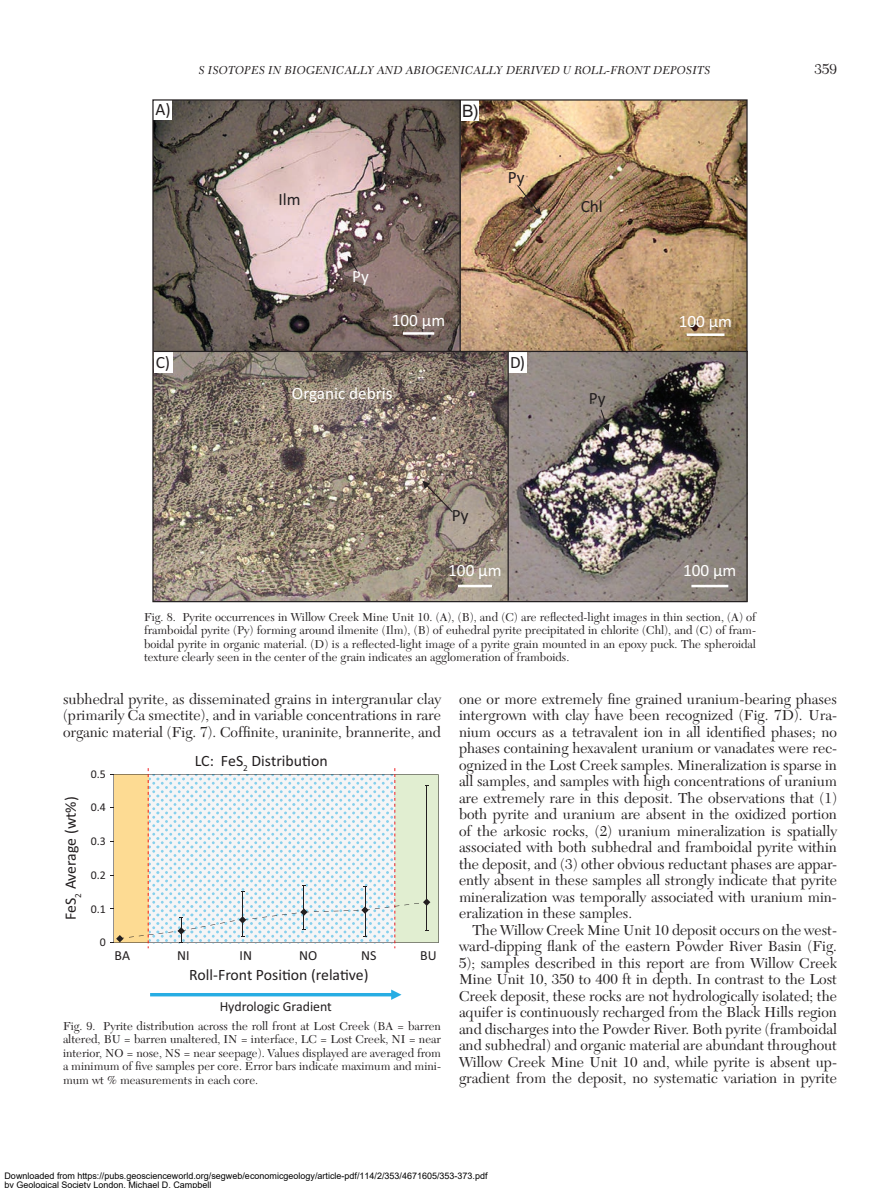
<style>
.page{position:relative;width:891px;height:1188px;background:#fff}
.page>*{position:absolute;margin:0;border:0;box-sizing:border-box;transform-origin:0 0}
.t1{font:17.25px "Calibri";letter-spacing:-.005em;color:#fff}
.t2{font:17.25px "Calibri";color:#231f20}
.t3{font:17.25px "Arial";color:#231f20}
.t4{font:15.9px "Calibri";color:#231f20}
.t5{font:15px/16.5px "New Caledonia LT Std";color:#231f20;text-align:justify}
.t6{font:13.8px "Calibri";color:#231f20}
.t7{font:12px/13.5px "New Caledonia LT Std";color:#231f20;text-align:justify}
.t8{font:italic 12px "New Caledonia LT Std";color:#231f20}
.t9{font:11.85px "Calibri";color:#231f20}
.t10{font:9px/9px "Arial";color:#000}
</style>
<div class="page">
<img style="left:152px;top:99px;width:596px;height:503px">
<svg style="left:430px;top:774px;width:9px;height:169px;fill:#e1eed1"></svg>
<hr style="left:150px;top:993px;width:243px;height:3px;background:#27ade3">
<svg style="left:391px;top:990px;width:11px;height:10px"></svg>
<svg style="left:110px;top:768px;width:320px;height:180px"></svg>
<p class="t2" style="left:155px;top:99px;width:17px">A)</p>
<p class="t2" style="left:156px;top:351px;width:16px">C)</p>
<p class="t8" style="left:198px;top:63px;width:514px">S ISOTOPES IN BIOGENICALLY AND ABIOGENICALLY DERIVED U ROLL-FRONT DEPOSITS</p>
<p class="t5" style="left:814px;top:61px;width:24px">359</p>
<p class="t2" style="left:279px;top:188px;width:24px">Ilm</p>
<p class="t1" style="left:352px;top:266px;width:18px">Py</p>
<p class="t3" style="left:462px;top:100px;width:18px">B)</p>
<p class="t2" style="left:460px;top:101px;width:11px">B</p>
<p class="t2" style="left:508px;top:166px;width:18px">Py</p>
<p class="t2" style="left:581px;top:196px;width:24px">Chl</p>
<p class="t1" style="left:392px;top:310px;width:55px">100 μm</p>
<p class="t1" style="left:679px;top:311px;width:55px">100 μm</p>
<p class="t2" style="left:510px;top:352px;width:16px">D)</p>
<p class="t1" style="left:292px;top:383px;width:102px">Organic debris</p>
<p class="t2" style="left:589px;top:387px;width:18px">Py</p>
<p class="t2" style="left:452px;top:505px;width:18px">Py</p>
<p class="t1" style="left:448px;top:560px;width:55px">100 μm</p>
<p class="t1" style="left:683px;top:560px;width:55px">100 μm</p>
<p class="t7" style="left:144px;top:610px;width:614px">Fig. 8. Pyrite occurrences in Willow Creek Mine Unit 10. (A), (B), and (C) are reflected-light images in thin section, (A) of framboidal pyrite (Py) forming around ilmenite (Ilm), (B) of euhedral pyrite precipitated in chlorite (Chl), and (C) of fram&shy;boidal pyrite in organic material. (D) is a reflected-light image of a pyrite grain mounted in an epoxy puck. The spheroidal texture clearly seen in the center of the grain indicates an agglomeration of framboids.</p>
<p class="t5" style="left:63px;top:691px;width:380px">subhedral pyrite, as disseminated grains in intergranular clay (primarily Ca smectite), and in variable concentrations in rare organic material (Fig. 7). Coffinite, uraninite, brannerite, and</p>
<p class="t5" style="left:459px;top:691px;width:380px">one or more extremely fine grained uranium-bearing phases intergrown with clay have been recognized (Fig. 7D). Ura&shy;nium occurs as a tetravalent ion in all identified phases; no phases containing hexavalent uranium or vanadates were rec&shy;ognized in the Lost Creek samples. Mineralization is sparse in all samples, and samples with high concentrations of uranium are extremely rare in this deposit. The observations that (1) both pyrite and uranium are absent in the oxidized portion of the arkosic rocks, (2) uranium mineralization is spatially associated with both subhedral and framboidal pyrite within the deposit, and (3) other obvious reductant phases are appar&shy;ently absent in these samples all strongly indicate that pyrite mineralization was temporally associated with uranium min&shy;eralization in these samples.</p>
<p class="t5" style="left:459px;top:922px;width:380px;text-indent:14px">The Willow Creek Mine Unit 10 deposit occurs on the west&shy;ward-dipping flank of the eastern Powder River Basin (Fig.<br>5); samples described in this report are from Willow Creek Mine Unit 10, 350 to 400 ft in depth. In contrast to the Lost Creek deposit, these rocks are not hydrologically isolated; the aquifer is continuously recharged from the Black Hills region and discharges into the Powder River. Both pyrite (framboidal and subhedral) and organic material are abundant throughout Willow Creek Mine Unit 10 and, while pyrite is absent up&shy;gradient from the deposit, no systematic variation in pyrite</p>
<p class="t4" style="left:195px;top:751px;width:134px">LC: FeS<sub>2</sub> Distribu-on</p>
<p class="t9" style="left:91px;top:766px;width:17px">0.5</p>
<p class="t4" style="left:61px;top:920px;width:125px;rotate:-90deg">FeS<sub>2</sub> Average (wt%)</p>
<p class="t9" style="left:91px;top:800px;width:17px">0.4</p>
<p class="t9" style="left:91px;top:834px;width:17px">0.3</p>
<p class="t9" style="left:91px;top:868px;width:17px">0.2</p>
<p class="t9" style="left:91px;top:901px;width:17px">0.1</p>
<p class="t9" style="left:100px;top:935px;width:8px">0</p>
<p class="t6" style="left:115px;top:947px;width:17px">BA</p>
<p class="t6" style="left:177px;top:947px;width:14px">NI</p>
<p class="t6" style="left:240px;top:947px;width:14px">IN</p>
<p class="t6" style="left:299px;top:947px;width:20px">NO</p>
<p class="t6" style="left:361px;top:947px;width:17px">NS</p>
<p class="t6" style="left:420px;top:947px;width:18px">BU</p>
<p class="t4" style="left:189px;top:965px;width:181px">Roll-Front Posi-on (rela-ve)</p>
<p class="t6" style="left:220px;top:998px;width:114px">Hydrologic Gradient</p>
<p class="t7" style="left:63px;top:1019px;width:380px">Fig. 9. Pyrite distribution across the roll front at Lost Creek (BA = barren altered, BU = barren unaltered, IN = interface, LC = Lost Creek, NI = near interior, NO = nose, NS = near seepage). Values displayed are averaged from a minimum of five samples per core. Error bars indicate maximum and mini&shy;mum wt % measurements in each core.</p>
<p class="t10" style="left:4px;top:1172px;width:485px">Downloaded from https://pubs.geoscienceworld.org/segweb/economicgeology/article-pdf/114/2/353/4671605/353-373.pdf by Geological Society London Michael D. Campbell</p>
</div>
